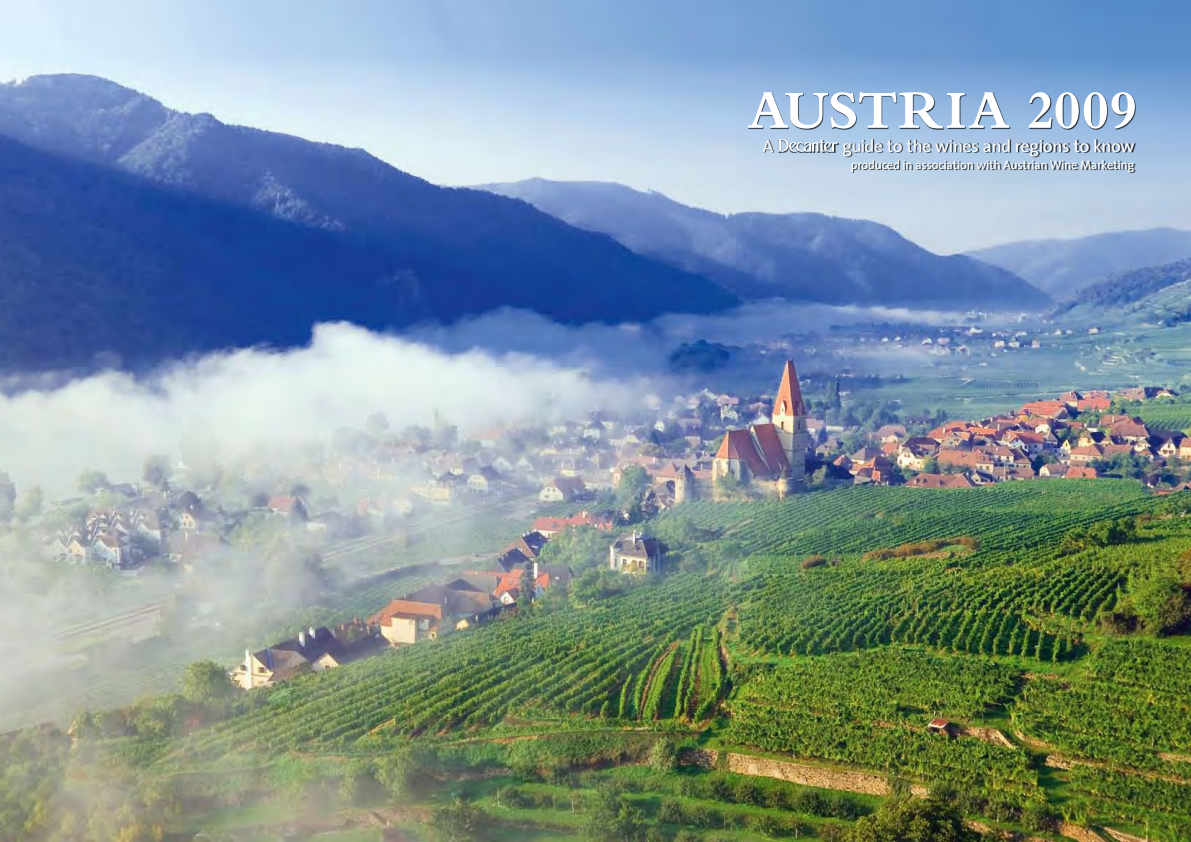
<style>
.page{position:relative;width:1191px;height:842px;background:#fff}
.page>*{position:absolute;margin:0;border:0;box-sizing:border-box;transform-origin:0 0}
.t1{font:700 56px "M Bembo";letter-spacing:-.005em;color:#fff}
.t2{font:17.3px "The Sans";letter-spacing:-.01em;color:#fff}
.t3{font:12.2px "The Sans";letter-spacing:-.01em;color:#fff}
</style>
<div class="page">
<img style="left:0;top:0;width:1191px;height:842px">
<div style="left:748px;top:92px;width:388px;height:38px;background:#000;opacity:.75"></div>
<div style="left:763px;top:139px;width:372px;height:34px;background:#000;opacity:.75"></div>
<div style="left:778px;top:139px;width:61px;height:14px;background:#000;opacity:.75"></div>
<svg style="left:778px;top:139px;width:60px;height:13px"></svg>
<h1 class="t1" style="left:747px;top:79px;width:391px">AUSTRIA 2009</h1>
<h2 class="t2" style="left:762px;top:131px;width:12px">A</h2>
<h2 class="t2" style="left:842px;top:131px;width:293px">guide to the wines and regions to know</h2>
<p class="t3" style="left:850px;top:155px;width:285px">produced in association with Austrian Wine Marketing</p>
</div>
